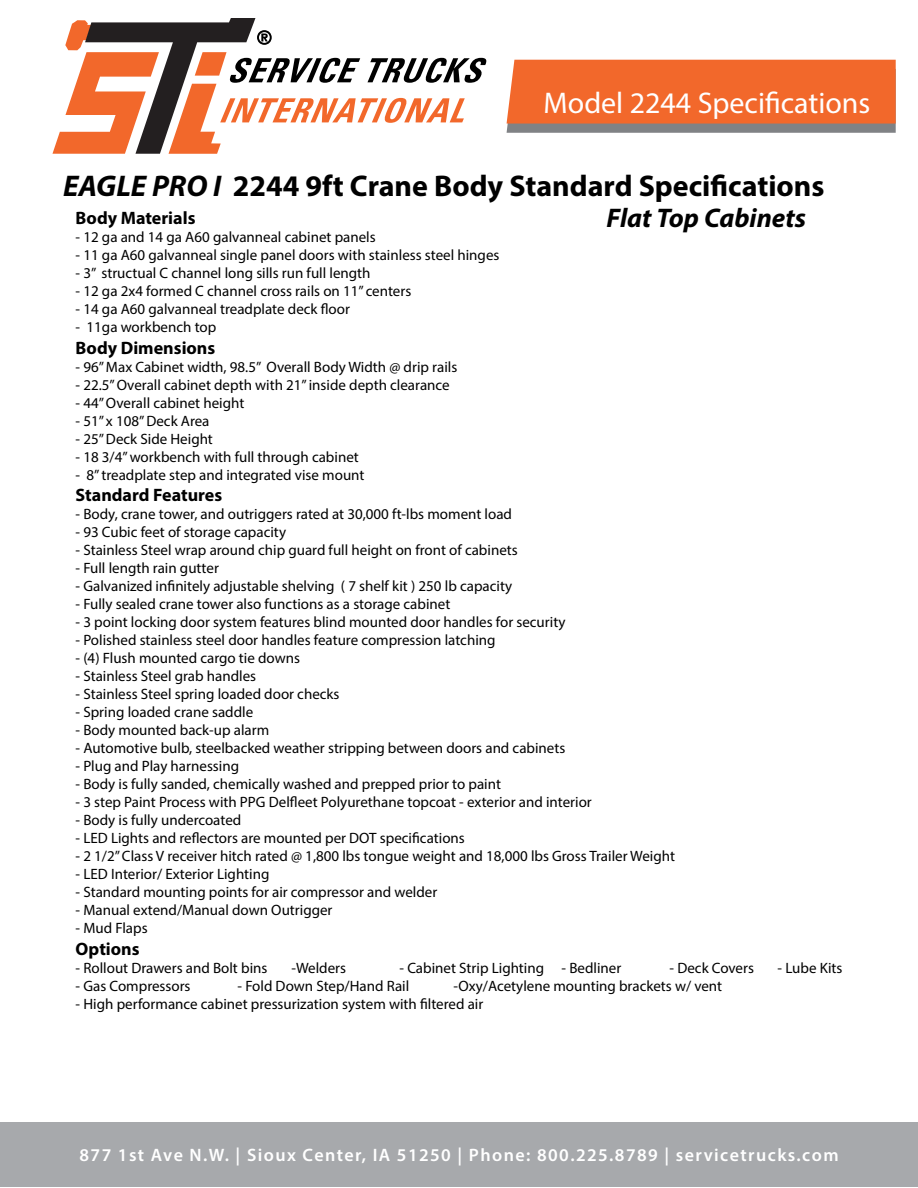
<style>
.page{position:relative;width:918px;height:1188px;background:#fff}
.page>*{position:absolute;margin:0;border:0;box-sizing:border-box;transform-origin:0 0}
.t1{font:700 30px "Myriad Pro";color:#000}
.t2{font:30px "Myriad Pro";color:#fff}
.t3{font:italic 700 27px "Myriad Pro";color:#000}
.t4{font:600 18px "Myriad Pro";letter-spacing:.08em;color:#fff}
.t5{font:700 18px "Myriad Pro";color:#000}
.t6{font:15px "Myriad Pro";color:#000}
.s1{font-style:italic}
</style>
<div class="page">
<div style="left:0;top:1122px;width:918px;height:65px;background:#a7a9ac"></div>
<svg style="left:507px;top:60px;width:389px;height:73px;background:#e36d38"></svg>
<svg style="left:52px;top:18px;width:434px;height:136px"></svg>
<h1 class="t2" style="left:544px;top:84px;width:328px">Model 2244 Specifications</h1>
<h1 class="t1" style="left:63px;top:167px;width:763px"><span class="s1">EAGLE PRO I</span> 2244 9ft Crane Body Standard Specifications</h1>
<p class="t5" style="left:76px;top:206px;width:121px">Body Materials</p>
<p class="t6" style="left:76px;top:228px;width:302px">- 12 ga and 14 ga A60 galvanneal cabinet panels</p>
<p class="t6" style="left:76px;top:246px;width:425px">- 11 ga A60 galvanneal single panel doors with stainless steel hinges</p>
<p class="t6" style="left:76px;top:264px;width:297px">- 3” structual C channel long sills run full length</p>
<p class="t6" style="left:76px;top:282px;width:337px">- 12 ga 2x4 formed C channel cross rails on 11” centers</p>
<p class="t6" style="left:76px;top:300px;width:276px">- 14 ga A60 galvanneal treadplate deck floor</p>
<p class="t6" style="left:76px;top:318px;width:142px">- 11ga workbench top</p>
<p class="t5" style="left:76px;top:336px;width:141px">Body Dimensions</p>
<p class="t6" style="left:76px;top:357px;width:383px">- 96” Max Cabinet width, 98.5” Overall Body Width @ drip rails</p>
<p class="t6" style="left:76px;top:375px;width:376px">- 22.5” Overall cabinet depth with 21” inside depth clearance</p>
<p class="t6" style="left:76px;top:393px;width:170px">- 44” Overall cabinet height</p>
<p class="t6" style="left:76px;top:411px;width:135px">- 51” x 108” Deck Area</p>
<p class="t6" style="left:76px;top:429px;width:139px">- 25” Deck Side Height</p>
<p class="t6" style="left:76px;top:447px;width:285px">- 18 3/4” workbench with full through cabinet</p>
<p class="t6" style="left:76px;top:465px;width:290px">- 8” treadplate step and integrated vise mount</p>
<p class="t5" style="left:76px;top:483px;width:148px">Standard Features</p>
<p class="t6" style="left:76px;top:505px;width:438px">- Body, crane tower, and outriggers rated at 30,000 ft-lbs moment load</p>
<p class="t6" style="left:76px;top:523px;width:212px">- 93 Cubic feet of storage capacity</p>
<p class="t6" style="left:76px;top:541px;width:444px">- Stainless Steel wrap around chip guard full height on front of cabinets</p>
<p class="t6" style="left:76px;top:559px;width:145px">- Full length rain gutter</p>
<p class="t6" style="left:76px;top:577px;width:438px">- Galvanized infinitely adjustable shelving ( 7 shelf kit ) 250 lb capacity</p>
<p class="t6" style="left:76px;top:595px;width:376px">- Fully sealed crane tower also functions as a storage cabinet</p>
<p class="t6" style="left:76px;top:613px;width:491px">- 3 point locking door system features blind mounted door handles for security</p>
<p class="t6" style="left:76px;top:631px;width:421px">- Polished stainless steel door handles feature compression latching</p>
<p class="t6" style="left:76px;top:649px;width:226px">- (4) Flush mounted cargo tie downs</p>
<p class="t6" style="left:76px;top:667px;width:182px">- Stainless Steel grab handles</p>
<p class="t6" style="left:76px;top:685px;width:265px">- Stainless Steel spring loaded door checks</p>
<p class="t6" style="left:76px;top:703px;width:179px">- Spring loaded crane saddle</p>
<p class="t6" style="left:76px;top:721px;width:195px">- Body mounted back-up alarm</p>
<p class="t6" style="left:76px;top:739px;width:491px">- Automotive bulb, steelbacked weather stripping between doors and cabinets</p>
<p class="t6" style="left:76px;top:757px;width:165px">- Plug and Play harnessing</p>
<p class="t6" style="left:76px;top:775px;width:427px">- Body is fully sanded, chemically washed and prepped prior to paint</p>
<p class="t6" style="left:76px;top:793px;width:518px">- 3 step Paint Process with PPG Delfleet Polyurethane topcoat - exterior and interior</p>
<p class="t6" style="left:76px;top:811px;width:167px">- Body is fully undercoated</p>
<p class="t6" style="left:76px;top:829px;width:391px">- LED Lights and reflectors are mounted per DOT specifications</p>
<p class="t6" style="left:76px;top:847px;width:601px">- 2 1/2” Class V receiver hitch rated @ 1,800 lbs tongue weight and 18,000 lbs Gross Trailer Weight</p>
<p class="t6" style="left:76px;top:865px;width:195px">- LED Interior/ Exterior Lighting</p>
<p class="t6" style="left:76px;top:883px;width:363px">- Standard mounting points for air compressor and welder</p>
<p class="t6" style="left:76px;top:901px;width:258px">- Manual extend/Manual down Outrigger</p>
<p class="t6" style="left:76px;top:919px;width:74px">- Mud Flaps</p>
<p class="t5" style="left:76px;top:937px;width:66px">Options</p>
<p class="t6" style="left:76px;top:959px;width:193px">- Rollout Drawers and Bolt bins</p>
<p class="t6" style="left:292px;top:959px;width:56px">-Welders</p>
<p class="t6" style="left:400px;top:959px;width:223px">- Cabinet Strip Lighting - Bedliner</p>
<p class="t6" style="left:670px;top:959px;width:86px">- Deck Covers</p>
<p class="t6" style="left:778px;top:959px;width:66px">- Lube Kits</p>
<p class="t6" style="left:76px;top:977px;width:116px">- Gas Compressors</p>
<p class="t6" style="left:238px;top:977px;width:173px">- Fold Down Step/Hand Rail</p>
<p class="t6" style="left:454px;top:977px;width:270px">-Oxy/Acetylene mounting brackets w/ vent</p>
<p class="t6" style="left:76px;top:995px;width:409px">- High performance cabinet pressurization system with filtered air</p>
<h2 class="t3" style="left:607px;top:201px;width:201px">Flat Top Cabinets</h2>
<p class="t4" style="left:80px;top:1144px;width:761px">877 1st Ave N.W. | Sioux Center, IA 51250 | Phone: 800.225.8789 | servicetrucks.com</p>
</div>
